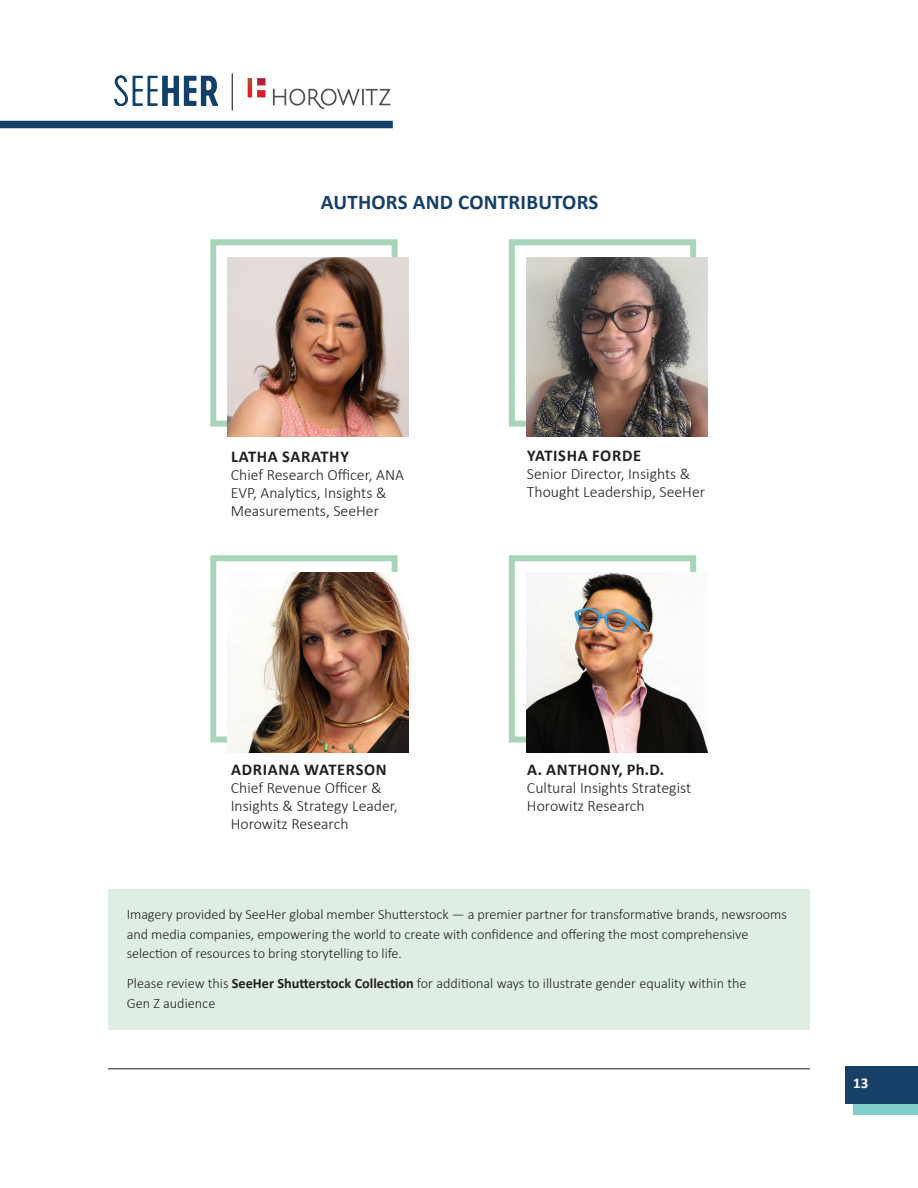
<style>
.page{position:relative;width:918px;height:1188px;background:#fff}
.page>*{position:absolute;margin:0;border:0;box-sizing:border-box;transform-origin:0 0}
.t1{font:700 21px "Calibri";letter-spacing:.01em;color:#164068}
.t2{font:700 16.5px "Calibri";letter-spacing:.04em;color:#231f20}
.t3{font:300 15.75px/18px "Calibri";color:#231f20}
.t4{font:700 15px "Calibri";color:#fff}
.t5{font:300 14.25px/19.5px "Calibri";letter-spacing:-.005em;color:#231f20}
.s1{font-weight:700}
</style>
<div class="page">
<div style="left:108px;top:889px;width:702px;height:140px;background:#dfeee2"></div>
<hr style="left:108px;top:1068px;width:702px;height:1px;background:#231f20">
<div style="left:854px;top:1077px;width:64px;height:37px;background:#81cfcd"></div>
<div style="left:845px;top:1066px;width:73px;height:38px;background:#164068"></div>
<div style="left:210px;top:239px;width:188px;height:188px;border:6px solid #a8d4b7"></div>
<img style="left:228px;top:257px;width:181px;height:180px">
<div style="left:509px;top:239px;width:187px;height:188px;border:6px solid #a8d4b7"></div>
<img style="left:526px;top:257px;width:181px;height:180px">
<div style="left:210px;top:555px;width:188px;height:188px;border:6px solid #a8d4b7"></div>
<img style="left:228px;top:573px;width:181px;height:180px">
<div style="left:509px;top:555px;width:187px;height:188px;border:6px solid #a8d4b7"></div>
<img style="left:526px;top:573px;width:181px;height:180px">
<img style="left:247px;top:78px;width:144px;height:32px">
<div style="left:0;top:121px;width:393px;height:7px;background:#164068"></div>
<img style="left:115px;top:76px;width:103px;height:29px">
<hr style="left:232px;top:73px;width:1px;height:38px;background:#231f20">
<h1 class="t1" style="left:321px;top:187px;width:279px">AUTHORS AND CONTRIBUTORS</h1>
<p class="t2" style="left:231px;top:445px;width:119px">LATHA SARATHY</p>
<p class="t3" style="left:231px;top:465px;width:175px">Chief Research Officer, ANA<br>EVP, Analytics, Insights &amp;<br>Measurements, SeeHer</p>
<p class="t2" style="left:527px;top:444px;width:115px">YATISHA FORDE</p>
<p class="t3" style="left:527px;top:465px;width:180px">Senior Director, Insights &amp;<br>Thought Leadership, SeeHer</p>
<p class="t2" style="left:231px;top:758px;width:157px">ADRIANA WATERSON</p>
<p class="t3" style="left:231px;top:779px;width:168px">Chief Revenue Officer &amp;<br>Insights &amp; Strategy Leader,<br>Horowitz Research</p>
<p class="t2" style="left:527px;top:758px;width:138px">A. ANTHONY, Ph.D.</p>
<p class="t3" style="left:527px;top:779px;width:166px">Cultural Insights Strategist<br>Horowitz Research</p>
<p class="t5" style="left:127px;top:905px;width:662px">Imagery provided by SeeHer global member Shutterstock — a premier partner for transformative brands, newsrooms and media companies, empowering the world to create with confidence and offering the most comprehensive selection of resources to bring storytelling to life.</p>
<p class="t5" style="left:127px;top:974px;width:621px">Please review this <span class="s1">SeeHer Shutterstock Collection</span> for additional ways to illustrate gender equality within the<br>Gen Z audience</p>
<p class="t4" style="left:853px;top:1073px;width:17px">13</p>
</div>
